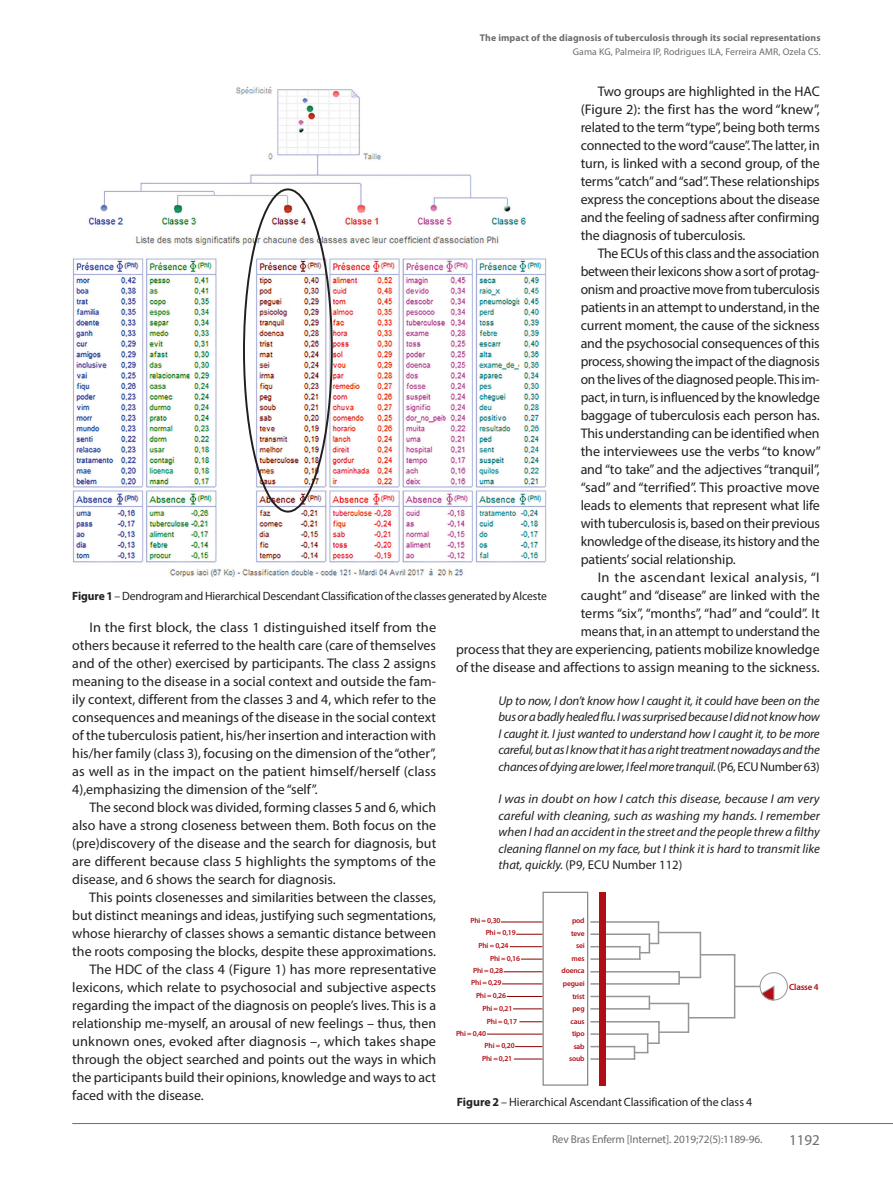
<style>
.page{position:relative;width:893px;height:1191px;background:#fff}
.page>*{position:absolute;margin:0;border:0;box-sizing:border-box;transform-origin:0 0}
.t1{font:15px "Myriad Pro";color:#6c6d70}
.t2{font:13.95px/18px "Myriad Pro";color:#231f20;text-align:justify}
.t3{font:13.95px/18px "Myriad Pro";color:#231f20;text-align:right;scale:1.04 1}
.t4{font:italic 12.75px/16.5px "Myriad Pro";letter-spacing:-.02em;color:#231f20;text-align:justify}
.t5{font:12px "Myriad Pro";letter-spacing:-.01em;color:#231f20}
.t6{font:11.25px "Myriad Pro";letter-spacing:-.015em;color:#6c6d70}
.t7{font:700 9.75px "Myriad Pro";letter-spacing:.01em;color:#6c6d70}
.t8{font:9.75px "Myriad Pro";letter-spacing:.01em;color:#6c6d70}
.t9{font:600 9px "Myriad Pro";letter-spacing:-.025em;color:#b00d15}
.t10{font:600 7.5px/12.6px "Myriad Pro";letter-spacing:-.025em;color:#b00d15;text-align:right}
.s1{font-style:normal}
.s2{font-weight:700}
</style>
<div class="page">
<hr style="left:72px;top:1123px;width:821px;height:1px;background:#6c6d70">
<img style="left:73px;top:86px;width:474px;height:492px">
<hr style="left:734px;top:954px;width:1px;height:63px;background:#939598">
<hr style="left:700px;top:932px;width:1px;height:45px;background:#939598">
<svg style="left:688px;top:1004px;width:1px;height:27px"></svg>
<hr style="left:658px;top:1021px;width:2px;height:22px;background:#939598">
<svg style="left:678px;top:972px;width:2px;height:11px"></svg>
<hr style="left:701px;top:954px;width:34px;height:1px;background:#939598">
<hr style="left:658px;top:931px;width:43px;height:2px;background:#939598">
<hr style="left:649px;top:1002px;width:40px;height:2px;background:#939598">
<hr style="left:590px;top:1033px;width:58px;height:1px;background:#939598">
<hr style="left:590px;top:933px;width:60px;height:2px;background:#939598">
<hr style="left:590px;top:1021px;width:70px;height:1px;background:#939598">
<hr style="left:590px;top:921px;width:69px;height:1px;background:#939598">
<hr style="left:590px;top:971px;width:90px;height:1px;background:#939598">
<hr style="left:590px;top:946px;width:51px;height:1px;background:#939598">
<hr style="left:590px;top:995px;width:60px;height:2px;background:#939598">
<hr style="left:590px;top:1045px;width:45px;height:2px;background:#939598">
<hr style="left:689px;top:1017px;width:46px;height:1px;background:#939598">
<hr style="left:679px;top:976px;width:22px;height:2px;background:#939598">
<hr style="left:659px;top:1031px;width:30px;height:2px;background:#939598">
<svg style="left:634px;top:1033px;width:26px;height:26px"></svg>
<svg style="left:639px;top:921px;width:20px;height:37px"></svg>
<hr style="left:590px;top:983px;width:90px;height:1px;background:#939598">
<hr style="left:590px;top:958px;width:51px;height:2px;background:#939598">
<hr style="left:590px;top:1008px;width:60px;height:1px;background:#939598">
<hr style="left:590px;top:1058px;width:45px;height:1px;background:#939598">
<hr style="left:487px;top:1033px;width:56px;height:1px;background:#8b0202">
<svg style="left:516px;top:934px;width:27px;height:1px"></svg>
<svg style="left:519px;top:1021px;width:24px;height:1px"></svg>
<hr style="left:501px;top:921px;width:42px;height:1px;background:#8b0202">
<hr style="left:504px;top:971px;width:39px;height:1px;background:#8b0202">
<hr style="left:510px;top:946px;width:33px;height:1px;background:#8b0202">
<hr style="left:507px;top:996px;width:36px;height:1px;background:#8b0202">
<svg style="left:515px;top:1046px;width:28px;height:1px"></svg>
<hr style="left:502px;top:983px;width:41px;height:1px;background:#8b0202">
<svg style="left:521px;top:958px;width:22px;height:1px"></svg>
<hr style="left:513px;top:1008px;width:30px;height:1px;background:#8b0202">
<svg style="left:514px;top:1058px;width:29px;height:1px"></svg>
<hr style="left:735px;top:985px;width:29px;height:2px;background:#939598">
<div style="left:543px;top:891px;width:45px;height:194px;border:1px solid #808285"></div>
<div style="left:599px;top:892px;width:7px;height:193px;background:#b00d15"></div>
<div style="left:760px;top:972px;width:28px;height:28px;border:1px solid #939598;border-radius:50%"></div>
<svg style="left:761px;top:985px;width:14px;height:15px"></svg>
<p class="t7" style="left:480px;top:33px;width:342px">The impact of the diagnosis of tuberculosis through its social representations</p>
<p class="t8" style="left:573px;top:46px;width:249px">Gama KG, Palmeira IP, Rodrigues ILA, Ferreira AMR, Ozela CS.</p>
<p class="t2" style="left:581px;top:82px;width:241px;text-indent:17px">Two groups are highlighted in the HAC (Figure 2): the first has the word “knew”, related to the term “type”, being both terms connected to the word “cause”. The latter, in turn, is linked with a second group, of the terms “catch” and “sad”. These relationships express the conceptions about the disease and the feeling of sadness after confirming the diagnosis of tuberculosis.</p>
<p class="t2" style="left:581px;top:244px;width:242px;text-indent:17px">The ECUs of this class and the association between their lexicons show a sort of protag&shy;onism and proactive move from tuberculosis patients in an attempt to understand, in the current moment, the cause of the sickness and the psychosocial consequences of this process, showing the impact of the diagnosis on the lives of the diagnosed people. This im&shy;pact, in turn, is influenced by the knowledge baggage of tuberculosis each person has.<br>This understanding can be identified when the interviewees use the verbs “to know” and “to take” and the adjectives “tranquil”, “sad” and “terrified”. This proactive move leads to elements that represent what life with tuberculosis is, based on their previous knowledge of the disease, its history and the patients’ social relationship.</p>
<p class="t3" style="left:456px;top:568px;width:351px">In the ascendant lexical analysis, “I<br>caught” and “disease” are linked with the<br>terms “six”, “months”, “had” and “could”. It<br>means that, in an attempt to understand the<br>process that they are experiencing, patients mobilize knowledge of the disease and affections to assign meaning to the sickness.</p>
<p class="t4" style="left:498px;top:692px;width:323px">Up to now, I don’t know how I caught it, it could have been on the bus or a badly healed flu. I was surprised because I did not know how I caught it. I just wanted to understand how I caught it, to be more careful, but as I know that it has a right treatment nowadays and the chances of dying are lower, I feel more tranquil. <span class="s1">(P6, ECU Number 63)</span></p>
<p class="t4" style="left:498px;top:790px;width:323px">I was in doubt on how I catch this disease, because I am very careful with cleaning, such as washing my hands. I remember when I had an accident in the street and the people threw a filthy cleaning flannel on my face, but I think it is hard to transmit like that, quickly. <span class="s1">(P9, ECU Number 112)</span></p>
<p class="t5" style="left:72px;top:589px;width:476px"><span class="s2">Figure 1</span> – Dendrogram and Hierarchical Descendant Classification of the classes generated by Alceste</p>
<p class="t2" style="left:72px;top:618px;width:365px;text-indent:17px">In the first block, the class 1 distinguished itself from the others because it referred to the health care (care of themselves and of the other) exercised by participants. The class 2 assigns meaning to the disease in a social context and outside the fam&shy;ily context, different from the classes 3 and 4, which refer to the consequences and meanings of the disease in the social context of the tuberculosis patient, his/her insertion and interaction with his/her family (class 3), focusing on the dimension of the “other”, as well as in the impact on the patient himself/herself (class 4),emphasizing the dimension of the “self”.</p>
<p class="t2" style="left:72px;top:798px;width:365px;text-indent:17px">The second block was divided, forming classes 5 and 6, which also have a strong closeness between them. Both focus on the (pre)discovery of the disease and the search for diagnosis, but are different because class 5 highlights the symptoms of the disease, and 6 shows the search for diagnosis.</p>
<p class="t2" style="left:89px;top:888px;width:348px">This points closenesses and similarities between the classes,</p>
<p class="t2" style="left:72px;top:906px;width:365px">but distinct meanings and ideas, justifying such segmentations,</p>
<p class="t2" style="left:72px;top:924px;width:365px">whose hierarchy of classes shows a semantic distance between</p>
<p class="t2" style="left:72px;top:942px;width:365px">the roots composing the blocks, despite these approximations.</p>
<p class="t2" style="left:89px;top:960px;width:348px">The HDC of the class 4 (Figure 1) has more representative</p>
<p class="t2" style="left:72px;top:978px;width:365px">lexicons, which relate to psychosocial and subjective aspects</p>
<p class="t2" style="left:72px;top:996px;width:365px">regarding the impact of the diagnosis on people’s lives. This is a</p>
<p class="t2" style="left:72px;top:1014px;width:365px">relationship me-myself, an arousal of new feelings – thus, then</p>
<p class="t2" style="left:72px;top:1032px;width:365px">unknown ones, evoked after diagnosis –, which takes shape</p>
<p class="t2" style="left:72px;top:1050px;width:365px">through the object searched and points out the ways in which</p>
<p class="t2" style="left:72px;top:1068px;width:365px">the participants build their opinions, knowledge and ways to act</p>
<p class="t2" style="left:72px;top:1086px;width:133px">faced with the disease.</p>
<p class="t10" style="left:470px;top:913px;width:32px">Phi = 0,30</p>
<p class="t10" style="left:486px;top:926px;width:32px">Phi = 0,19</p>
<p class="t10" style="left:479px;top:939px;width:32px">Phi = 0,24</p>
<p class="t10" style="left:490px;top:951px;width:32px">Phi = 0,16</p>
<p class="t10" style="left:473px;top:964px;width:32px">Phi = 0,28</p>
<p class="t10" style="left:471px;top:976px;width:32px">Phi = 0,29</p>
<p class="t10" style="left:476px;top:989px;width:32px">Phi = 0,26</p>
<p class="t10" style="left:482px;top:1001px;width:32px">Phi = 0,21</p>
<p class="t10" style="left:487px;top:1014px;width:32px">Phi = 0,17</p>
<p class="t10" style="left:456px;top:1026px;width:32px">Phi = 0,40</p>
<p class="t10" style="left:485px;top:1038px;width:32px">Phi = 0,20</p>
<p class="t10" style="left:482px;top:1051px;width:32px">Phi = 0,21</p>
<p class="t10" style="left:562px;top:914px;width:24px">pod teve sei mes doenca peguei trist peg caus tipo sab soub</p>
<p class="t9" style="left:789px;top:981px;width:31px">Classe 4</p>
<p class="t5" style="left:457px;top:1094px;width:297px"><span class="s2">Figure 2</span> – Hierarchical Ascendant Classification of the class 4</p>
<p class="t6" style="left:552px;top:1132px;width:212px">Rev Bras Enferm [Internet]. 2019;72(5):1189-96.</p>
<p class="t1" style="left:789px;top:1130px;width:32px">1192</p>
</div>
